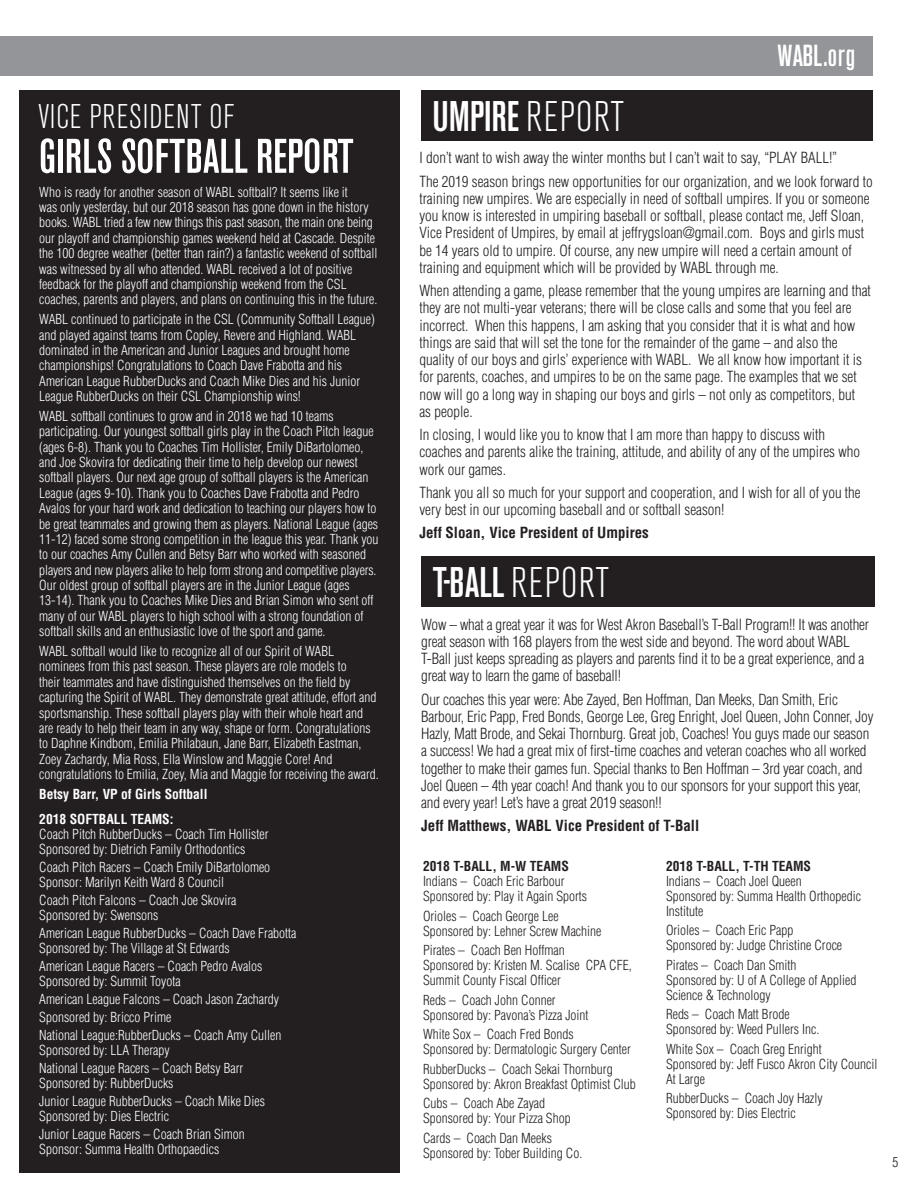
<style>
.page{position:relative;width:918px;height:1188px;background:#fff}
.page>*{position:absolute;margin:0;border:0;box-sizing:border-box;transform-origin:0 0}
.t1{font:51px "C Akzidenz Bld";letter-spacing:-.02em;color:#fff}
.t2{font:45px "C Akzidenz Bld";letter-spacing:-.02em;color:#fff}
.t3{font:36px "C Akzidenz";letter-spacing:.03em;color:#fff}
.t4{font:31.95px "C Akzidenz Bld";letter-spacing:-.015em;color:#fff}
.t5{font:300 condensed 15px/17.2px "Helvetica";color:#231f20}
.t6{font:700 condensed 15px "Helvetica";color:#231f20}
.t7{font:300 condensed 13.5px/15.3px "Helvetica";color:#fff}
.t8{font:300 condensed 13.5px/15px "Helvetica";color:#231f20}
.t9{font:700 condensed 13.5px "Helvetica";color:#231f20}
.t10{font:700 condensed 13.5px "Helvetica";color:#fff}
.s1{font-weight:700}
.s2{font-family:"C Akzidenz"}
</style>
<div class="page">
<div style="left:0;top:36px;width:873px;height:40px;background:#939598"></div>
<div style="left:421px;top:90px;width:452px;height:51px;background:#231f20"></div>
<div style="left:20px;top:90px;width:380px;height:1082px;background:#231f20"></div>
<div style="left:421px;top:556px;width:454px;height:51px;background:#231f20"></div>
<p class="t3" style="left:39px;top:92px;width:197px">VICE PRESIDENT OF</p>
<p class="t1" style="left:39px;top:122px;width:317px">GIRLS SOFTBALL REPORT</p>
<p class="t7" style="left:39px;top:184px;width:340px">Who is ready for another season of WABL softball? It seems like it<br>was only yesterday, but our 2018 season has gone down in the history books. WABL tried a few new things this past season, the main one being our playoff and championship games weekend held at Cascade. Despite the 100 degree weather (better than rain?) a fantastic weekend of softball was witnessed by all who attended. WABL received a lot of positive feedback for the playoff and championship weekend from the CSL coaches, parents and players, and plans on continuing this in the future.</p>
<p class="t7" style="left:39px;top:312px;width:337px">WABL continued to participate in the CSL (Community Softball League) and played against teams from Copley, Revere and Highland. WABL dominated in the American and Junior Leagues and brought home championships! Congratulations to Coach Dave Frabotta and his American League RubberDucks and Coach Mike Dies and his Junior League RubberDucks on their CSL Championship wins!</p>
<p class="t7" style="left:39px;top:408px;width:341px">WABL softball continues to grow and in 2018 we had 10 teams participating. Our youngest softball girls play in the Coach Pitch league (ages 6-8). Thank you to Coaches Tim Hollister, Emily DiBartolomeo, and Joe Skovira for dedicating their time to help develop our newest softball players. Our next age group of softball players is the American League (ages 9-10). Thank you to Coaches Dave Frabotta and Pedro Avalos for your hard work and dedication to teaching our players how to be great teammates and growing them as players. National League (ages 11-12) faced some strong competition in the league this year. Thank you to our coaches Amy Cullen and Betsy Barr who worked with seasoned players and new players alike to help form strong and competitive players.<br>Our oldest group of softball players are in the Junior League (ages 13-14). Thank you to Coaches Mike Dies and Brian Simon who sent off many of our WABL players to high school with a strong foundation of softball skills and an enthusiastic love of the sport and game.</p>
<p class="t7" style="left:39px;top:643px;width:341px">WABL softball would like to recognize all of our Spirit of WABL nominees from this past season. These players are role models to<br>their teammates and have distinguished themselves on the field by capturing the Spirit of WABL. They demonstrate great attitude, effort and sportsmanship. These softball players play with their whole heart and are ready to help their team in any way, shape or form. Congratulations to Daphne Kindbom, Emilia Philabaun, Jane Barr, Elizabeth Eastman, Zoey Zachardy, Mia Ross, Ella Winslow and Maggie Core! And congratulations to Emilia, Zoey, Mia and Maggie for receiving the award.</p>
<p class="t10" style="left:39px;top:786px;width:170px">Betsy Barr, VP of Girls Softball</p>
<p class="t7" style="left:39px;top:812px;width:231px"><span class="s1">2018 SOFTBALL TEAMS:<br></span>Coach Pitch RubberDucks – Coach Tim Hollister<br>Sponsored by: Dietrich Family Orthodontics</p>
<p class="t7" style="left:39px;top:860px;width:232px">Coach Pitch Racers – Coach Emily DiBartolomeo<br>Sponsor: Marilyn Keith Ward 8 Council</p>
<p class="t7" style="left:39px;top:893px;width:199px">Coach Pitch Falcons – Coach Joe Skovira<br>Sponsored by: Swensons</p>
<p class="t7" style="left:39px;top:926px;width:259px">American League RubberDucks – Coach Dave Frabotta<br>Sponsored by: The Village at St Edwards</p>
<p class="t7" style="left:39px;top:959px;width:225px">American League Racers – Coach Pedro Avalos<br>Sponsored by: Summit Toyota</p>
<p class="t7" style="left:39px;top:992px;width:241px">American League Falcons – Coach Jason Zachardy</p>
<p class="t7" style="left:39px;top:1010px;width:133px">Sponsored by: Bricco Prime</p>
<p class="t7" style="left:39px;top:1028px;width:244px">National League:RubberDucks – Coach Amy Cullen<br>Sponsored by: LLA Therapy</p>
<p class="t7" style="left:39px;top:1061px;width:205px">National League Racers – Coach Betsy Barr<br>Sponsored by: RubberDucks</p>
<p class="t7" style="left:39px;top:1094px;width:227px">Junior League RubberDucks – Coach Mike Dies<br>Sponsored by: Dies Electric</p>
<p class="t7" style="left:39px;top:1127px;width:207px">Junior League Racers – Coach Brian Simon<br>Sponsor: Summa Health Orthopaedics</p>
<p class="t4" style="left:778px;top:34px;width:80px">WABL.org</p>
<p class="t2" style="left:432px;top:86px;width:194px">UMPIRE <span class="s2">REPORT</span></p>
<p class="t5" style="left:419px;top:149px;width:419px">I don’t want to wish away the winter months but I can’t wait to say, “PLAY BALL!”</p>
<p class="t5" style="left:419px;top:172px;width:455px">The 2019 season brings new opportunities for our organization, and we look forward to training new umpires. We are especially in need of softball umpires. If you or someone you know is interested in umpiring baseball or softball, please contact me, Jeff Sloan, Vice President of Umpires, by email at jeffrygsloan@gmail.com. Boys and girls must be 14 years old to umpire. Of course, any new umpire will need a certain amount of training and equipment which will be provided by WABL through me.</p>
<p class="t5" style="left:419px;top:282px;width:453px">When attending a game, please remember that the young umpires are learning and that they are not multi-year veterans; there will be close calls and some that you feel are incorrect. When this happens, I am asking that you consider that it is what and how things are said that will set the tone for the remainder of the game – and also the quality of our boys and girls’ experience with WABL. We all know how important it is for parents, coaches, and umpires to be on the same page. The examples that we set now will go a long way in shaping our boys and girls – not only as competitors, but<br>as people.</p>
<p class="t5" style="left:419px;top:426px;width:442px">In closing, I would like you to know that I am more than happy to discuss with coaches and parents alike the training, attitude, and ability of any of the umpires who work our games.</p>
<p class="t5" style="left:419px;top:484px;width:443px">Thank you all so much for your support and cooperation, and I wish for all of you the very best in our upcoming baseball and or softball season!</p>
<p class="t6" style="left:419px;top:524px;width:231px">Jeff Sloan, Vice President of Umpires</p>
<p class="t2" style="left:432px;top:552px;width:179px">T-BALL <span class="s2">REPORT</span></p>
<p class="t5" style="left:421px;top:615px;width:449px">Wow – what a great year it was for West Akron Baseball’s T-Ball Program!! It was another great season with 168 players from the west side and beyond. The word about WABL T-Ball just keeps spreading as players and parents find it to be a great experience, and a great way to learn the game of baseball!</p>
<p class="t5" style="left:421px;top:690px;width:454px">Our coaches this year were: Abe Zayed, Ben Hoffman, Dan Meeks, Dan Smith, Eric Barbour, Eric Papp, Fred Bonds, George Lee, Greg Enright, Joel Queen, John Conner, Joy Hazly, Matt Brode, and Sekai Thornburg. Great job, Coaches! You guys made our season a success! We had a great mix of first-time coaches and veteran coaches who all worked together to make their games fun. Special thanks to Ben Hoffman – 3rd year coach, and Joel Queen – 4th year coach! And thank you to our sponsors for your support this year, and every year! Let’s have a great 2019 season!!</p>
<p class="t6" style="left:421px;top:817px;width:280px">Jeff Matthews, WABL Vice President of T-Ball</p>
<p class="t9" style="left:423px;top:858px;width:147px">2018 T-BALL, M-W TEAMS</p>
<p class="t8" style="left:423px;top:874px;width:166px">Indians – Coach Eric Barbour<br>Sponsored by: Play it Again Sports</p>
<p class="t8" style="left:423px;top:908px;width:180px">Orioles – Coach George Lee<br>Sponsored by: Lehner Screw Machine</p>
<p class="t8" style="left:423px;top:943px;width:210px">Pirates – Coach Ben Hoffman<br>Sponsored by: Kristen M. Scalise CPA CFE,<br>Summit County Fiscal Officer</p>
<p class="t8" style="left:423px;top:992px;width:167px">Reds – Coach John Conner<br>Sponsored by: Pavona’s Pizza Joint</p>
<p class="t8" style="left:423px;top:1027px;width:209px">White Sox – Coach Fred Bonds<br>Sponsored by: Dermatologic Surgery Center</p>
<p class="t8" style="left:423px;top:1061px;width:214px">RubberDucks – Coach Sekai Thornburg<br>Sponsored by: Akron Breakfast Optimist Club</p>
<p class="t8" style="left:423px;top:1096px;width:149px">Cubs – Coach Abe Zayad<br>Sponsored by: Your Pizza Shop</p>
<p class="t8" style="left:423px;top:1130px;width:161px">Cards – Coach Dan Meeks<br>Sponsored by: Tober Building Co.</p>
<p class="t9" style="left:666px;top:858px;width:147px">2018 T-BALL, T-TH TEAMS</p>
<p class="t8" style="left:666px;top:873px;width:196px">Indians – Coach Joel Queen<br>Sponsored by: Summa Health Orthopedic<br>Institute</p>
<p class="t8" style="left:666px;top:923px;width:178px">Orioles – Coach Eric Papp<br>Sponsored by: Judge Christine Croce</p>
<p class="t8" style="left:666px;top:957px;width:192px">Pirates – Coach Dan Smith<br>Sponsored by: U of A College of Applied<br>Science &amp; Technology</p>
<p class="t8" style="left:666px;top:1007px;width:155px">Reds – Coach Matt Brode<br>Sponsored by: Weed Pullers Inc.</p>
<p class="t8" style="left:666px;top:1041px;width:213px">White Sox – Coach Greg Enright<br>Sponsored by: Jeff Fusco Akron City Council<br>At Large</p>
<p class="t8" style="left:666px;top:1091px;width:158px">RubberDucks – Coach Joy Hazly<br>Sponsored by: Dies Electric</p>
<p class="t8" style="left:893px;top:1155px;width:7px">5</p>
</div>
